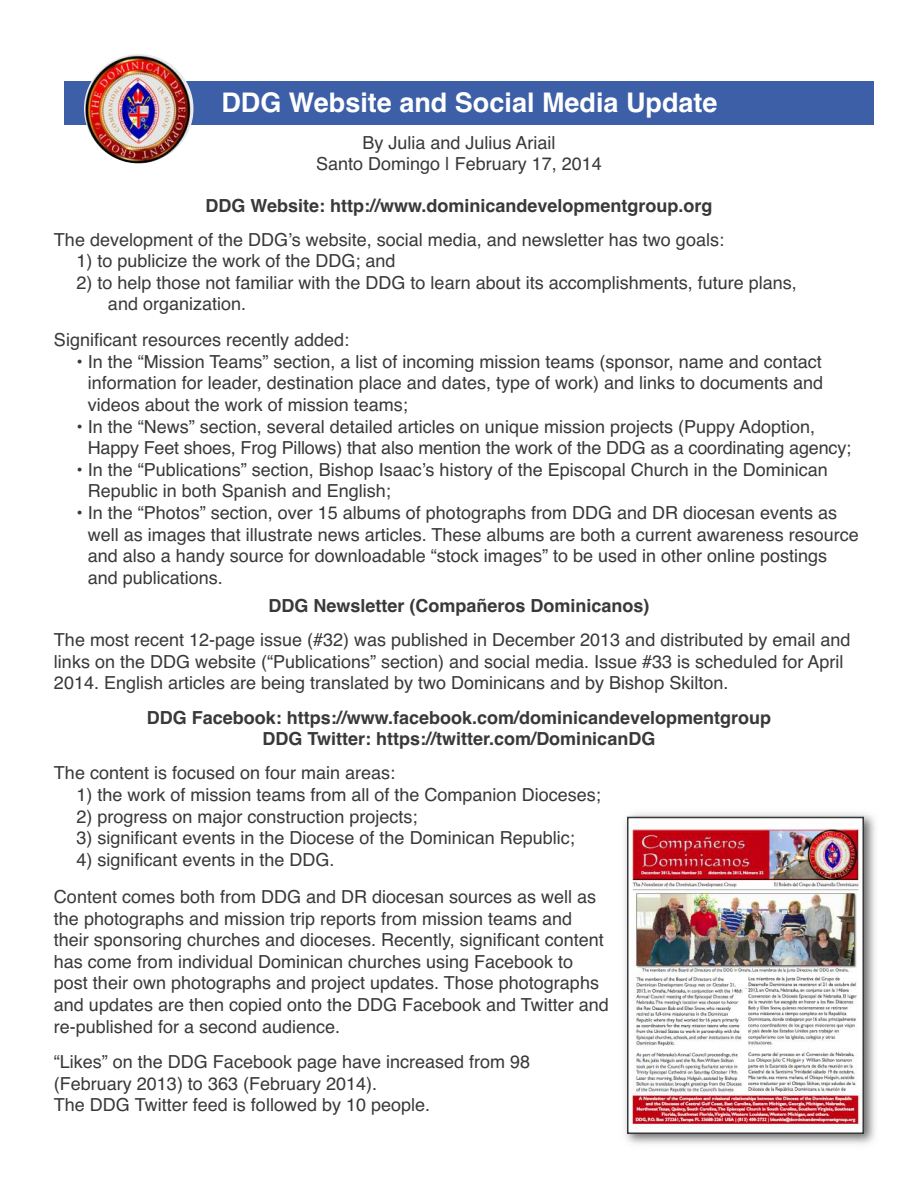
<style>
.page{position:relative;width:918px;height:1188px;background:#fff}
.page>*{position:absolute;margin:0;border:0;box-sizing:border-box;transform-origin:0 0}
.t1{font:700 27px "Helvetica";color:#fff}
.t2{font:18px/21.6px "Helvetica";color:#39383a}
.t3{font:700 18px/21.6px "Helvetica";color:#39383a;text-align:center}
</style>
<div class="page">
<div style="left:64px;top:81px;width:810px;height:43px;background:#3c5fa7"></div>
<img style="left:84px;top:54px;width:110px;height:110px;border-radius:50%">
<img style="left:624px;top:813px;width:251px;height:331px">
<img style="left:630px;top:820px;width:231px;height:311px">
<div style="left:627px;top:817px;width:237px;height:317px;border:2px solid #39383a"></div>
<h1 class="t1" style="left:221px;top:87px;width:498px">DDG Website and Social Media Update</h1>
<p class="t2" style="left:316px;top:131px;width:287px;text-align:center">By Julia and Julius Ariail<br>Santo Domingo | February 17, 2014</p>
<p class="t3" style="left:205px;top:194px;width:509px">DDG Website: http://www.dominicandevelopmentgroup.org</p>
<p class="t2" style="left:54px;top:229px;width:672px">The development of the DDG’s website, social media, and newsletter has two goals:</p>
<p class="t2" style="left:76px;top:250px;width:321px">1) to publicize the work of the DDG; and</p>
<p class="t2" style="left:108px;top:272px;width:690px;text-indent:-31px">2) to help those not familiar with the DDG to learn about its accomplishments, future plans, and organization.</p>
<p class="t2" style="left:54px;top:329px;width:297px">Significant resources recently added:</p>
<p class="t2" style="left:88px;top:351px;width:737px;text-align:justify;text-indent:-11px">• In the “Mission Teams” section, a list of incoming mission teams (sponsor, name and contact information for leader, destination place and dates, type of work) and links to documents and videos about the work of mission teams;</p>
<p class="t2" style="left:88px;top:416px;width:765px;text-indent:-11px">• In the “News” section, several detailed articles on unique mission projects (Puppy Adoption,<br>Happy Feet shoes, Frog Pillows) that also mention the work of the DDG as a coordinating agency;</p>
<p class="t2" style="left:88px;top:459px;width:742px;text-indent:-11px">• In the “Publications” section, Bishop Isaac’s history of the Episcopal Church in the Dominican<br>Republic in both Spanish and English;</p>
<p class="t2" style="left:88px;top:502px;width:773px;text-indent:-11px">• In the “Photos” section, over 15 albums of photographs from DDG and DR diocesan events as well as images that illustrate news articles. These albums are both a current awareness resource and also a handy source for downloadable “stock images” to be used in other online postings and publications.</p>
<p class="t3" style="left:268px;top:595px;width:383px">DDG Newsletter (Compañeros Dominicanos)</p>
<p class="t2" style="left:54px;top:629px;width:798px">The most recent 12-page issue (#32) was published in December 2013 and distributed by email and links on the DDG website (“Publications” section) and social media. Issue #33 is scheduled for April<br>2014. English articles are being translated by two Dominicans and by Bishop Skilton.</p>
<p class="t3" style="left:147px;top:707px;width:626px">DDG Facebook: https://www.facebook.com/dominicandevelopmentgroup<br>DDG Twitter: https://twitter.com/DominicanDG</p>
<p class="t2" style="left:54px;top:762px;width:343px">The content is focused on four main areas:</p>
<p class="t2" style="left:76px;top:784px;width:526px">1) the work of mission teams from all of the Companion Dioceses;</p>
<p class="t2" style="left:76px;top:806px;width:343px">2) progress on major construction projects;</p>
<p class="t2" style="left:76px;top:827px;width:500px">3) significant events in the Diocese of the Dominican Republic;</p>
<p class="t2" style="left:54px;top:841px;width:544px;line-height:37.2px;text-indent:23px">4) significant events in the DDG.<br>Content comes both from DDG and DR diocesan sources as well as</p>
<p class="t2" style="left:54px;top:908px;width:557px">the photographs and mission trip reports from mission teams and their sponsoring churches and dioceses. Recently, significant content has come from individual Dominican churches using Facebook to post their own photographs and project updates. Those photographs and updates are then copied onto the DDG Facebook and Twitter and re-published for a second audience.</p>
<p class="t2" style="left:54px;top:1051px;width:478px">“Likes” on the DDG Facebook page have increased from 98 (February 2013) to 363 (February 2014).<br>The DDG Twitter feed is followed by 10 people.</p>
</div>
